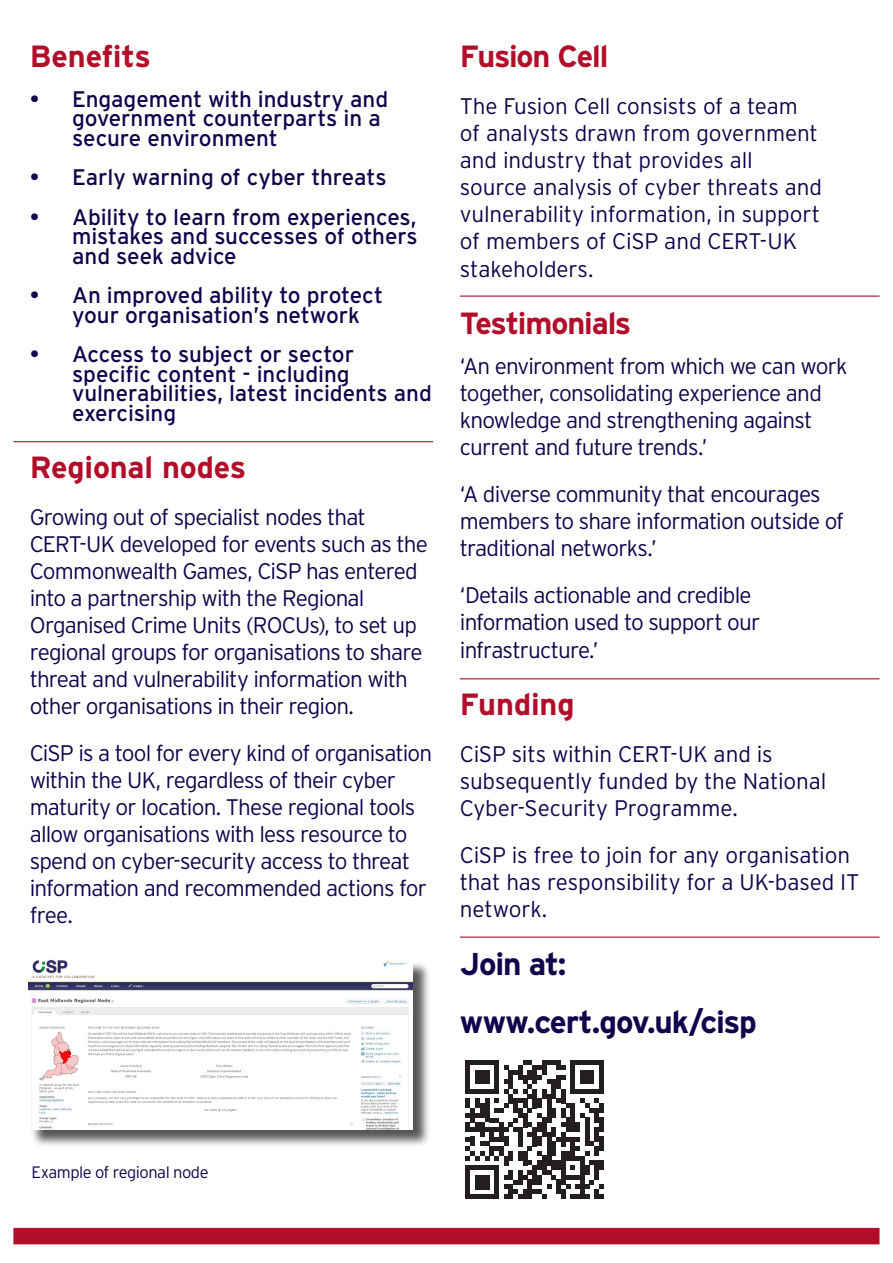
<style>
.page{position:relative;width:893px;height:1263px;background:#fff}
.page>*{position:absolute;margin:0;border:0;box-sizing:border-box;transform-origin:0 0}
.Body{font:700 31.5px "Interstate";letter-spacing:-.035em;color:#0e054b}
.A_heading{font:700 30.6px "Interstate";letter-spacing:-.04em;color:#b20d2a}
.Body-2{font:700 30.6px "Interstate";letter-spacing:-.005em;color:#b20d2a}
.Body-3{font:300 22.5px/27px "Interstate";letter-spacing:-.035em;color:#0e054b}
.Body-4{font:300 22.5px/27.2px "Interstate";letter-spacing:-.01em;color:#0e054b}
.t1{font:22.5px/19.5px "Interstate";letter-spacing:-.005em;color:#0e054b}
.Body-5{font:300 16.5px "Interstate";letter-spacing:-.03em;color:#0e054b}
</style>
<div class="page">
<hr style="left:13px;top:441px;width:420px;height:1px;background:#b20d2a">
<svg style="left:466px;top:1060px;width:138px;height:139px"></svg>
<hr style="left:460px;top:296px;width:419px;height:1px;background:#b20d2a">
<hr style="left:460px;top:678px;width:419px;height:1px;background:#b20d2a">
<hr style="left:460px;top:936px;width:419px;height:2px;background:#b20d2a">
<div style="left:13px;top:1228px;width:866px;height:16px;background:#b20d2a"></div>
<div style="left:30px;top:961px;width:401px;height:186px;background:#231f20;opacity:.75"></div>
<img style="left:28px;top:960px;width:384px;height:169px">
<p class="A_heading" style="left:30px;top:38px;width:123px">Benefits</p>
<p class="t1" style="left:72px;top:89px;width:317px;text-indent:-42px">• Engagement with industry and government counterparts in a secure environment</p>
<p class="t1" style="left:30px;top:167px;width:358px">• Early warning of cyber threats</p>
<p class="t1" style="left:72px;top:207px;width:347px;text-align:justify;text-indent:-42px">• Ability to learn from experiences, mistakes and successes of others and seek advice</p>
<p class="t1" style="left:72px;top:285px;width:312px;text-indent:-42px">• An improved ability to protect your organisation’s network</p>
<p class="t1" style="left:72px;top:344px;width:361px;text-indent:-42px">• Access to subject or sector specific content - including vulnerabilities, latest incidents and exercising</p>
<p class="Body-2" style="left:30px;top:448px;width:218px">Regional nodes</p>
<p class="Body-3" style="left:30px;top:503px;width:400px">Growing out of specialist nodes that CERT-UK developed for events such as the Commonwealth Games, CiSP has entered into a partnership with the Regional Organised Crime Units (ROCUs), to set up regional groups for organisations to share threat and vulnerability information with other organisations in their region.</p>
<p class="Body-3" style="left:30px;top:739px;width:404px">CiSP is a tool for every kind of organisation within the UK, regardless of their cyber maturity or location. These regional tools allow organisations with less resource to spend on cyber-security access to threat information and recommended actions for free.</p>
<p class="A_heading" style="left:460px;top:38px;width:150px">Fusion Cell</p>
<p class="Body-4" style="left:460px;top:92px;width:364px">The Fusion Cell consists of a team of analysts drawn from government and industry that provides all source analysis of cyber threats and vulnerability information, in support of members of CiSP and CERT-UK stakeholders.</p>
<p class="A_heading" style="left:460px;top:305px;width:173px">Testimonials</p>
<p class="Body-3" style="left:460px;top:352px;width:389px">‘An environment from which we can work together, consolidating experience and knowledge and strengthening against current and future trends.’</p>
<p class="Body-3" style="left:460px;top:480px;width:386px">‘A diverse community that encourages members to share information outside of traditional networks.’</p>
<p class="Body-3" style="left:460px;top:581px;width:302px;line-height:27.6px">‘Details actionable and credible information used to support our infrastructure.’</p>
<p class="Body-2" style="left:460px;top:686px;width:116px">Funding</p>
<p class="Body-4" style="left:460px;top:741px;width:368px">CiSP sits within CERT-UK and is subsequently funded by the National<br>Cyber-Security Programme.</p>
<p class="Body-4" style="left:460px;top:842px;width:401px">CiSP is free to join for any organisation that has responsibility for a UK-based IT network.</p>
<p class="Body" style="left:460px;top:945px;width:108px">Join at:</p>
<p class="Body" style="left:460px;top:1003px;width:299px">www.cert.gov.uk/cisp</p>
<p class="Body-5" style="left:32px;top:1162px;width:179px">Example of regional node</p>
</div>
